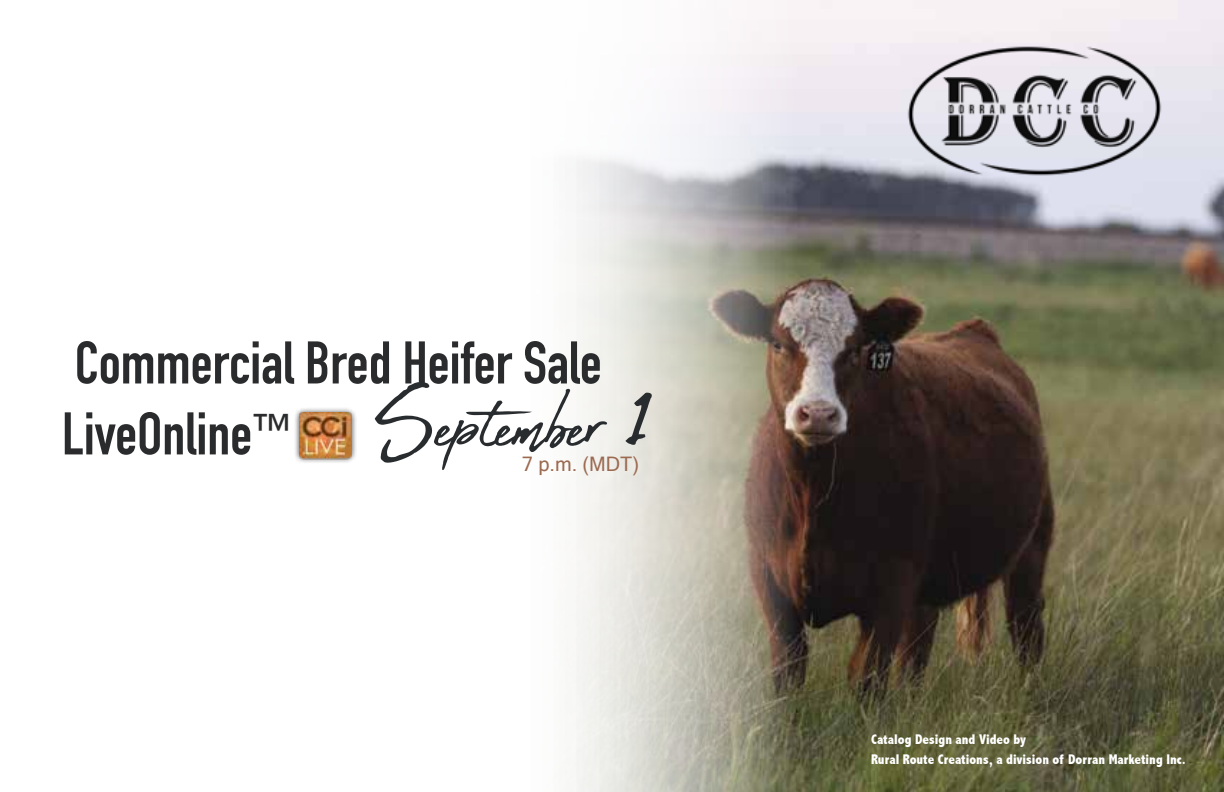
<style>
.page{position:relative;width:1224px;height:792px;background:#fff}
.page>*{position:absolute;margin:0;border:0;box-sizing:border-box;transform-origin:0 0}
.t1{font:137.4px "Abuget";color:#292c2f}
.t2{font:104.6px "Abuget";color:#292c2f}
.t3{font:700 59.2px/71px "DIN Condensed";color:#2a2b2d}
.t4{font:20px "Microsoft Sans Serif";color:#9b6a50}
.t5{font:800 condensed 14px/20px "Abadi";color:#fff}
</style>
<div class="page">
<img style="left:576px;top:0;width:648px;height:792px">
<img style="left:895px;top:28px;width:279px;height:164px">
<div style="left:293px;top:407px;width:64px;height:57px;background:#000;opacity:.75"></div>
<img style="left:299px;top:413px;width:52px;height:47px">
<h3 class="t3" style="left:62px;top:327px;width:541px">Commercial Bred Heifer Sale<br>LiveOnline<sup>™</sup></h3>
<h2 class="t2" style="left:375px;top:365px;width:230px">September</h2>
<h1 class="t1" style="left:625px;top:335px;width:27px">1</h1>
<h3 class="t4" style="left:522px;top:452px;width:119px">7 p.m. (MDT)</h3>
<p class="t5" style="left:871px;top:729px;width:316px">Catalog Design and Video by<br>Rural Route Creations, a division of Dorran Marketing Inc.</p>
</div>
